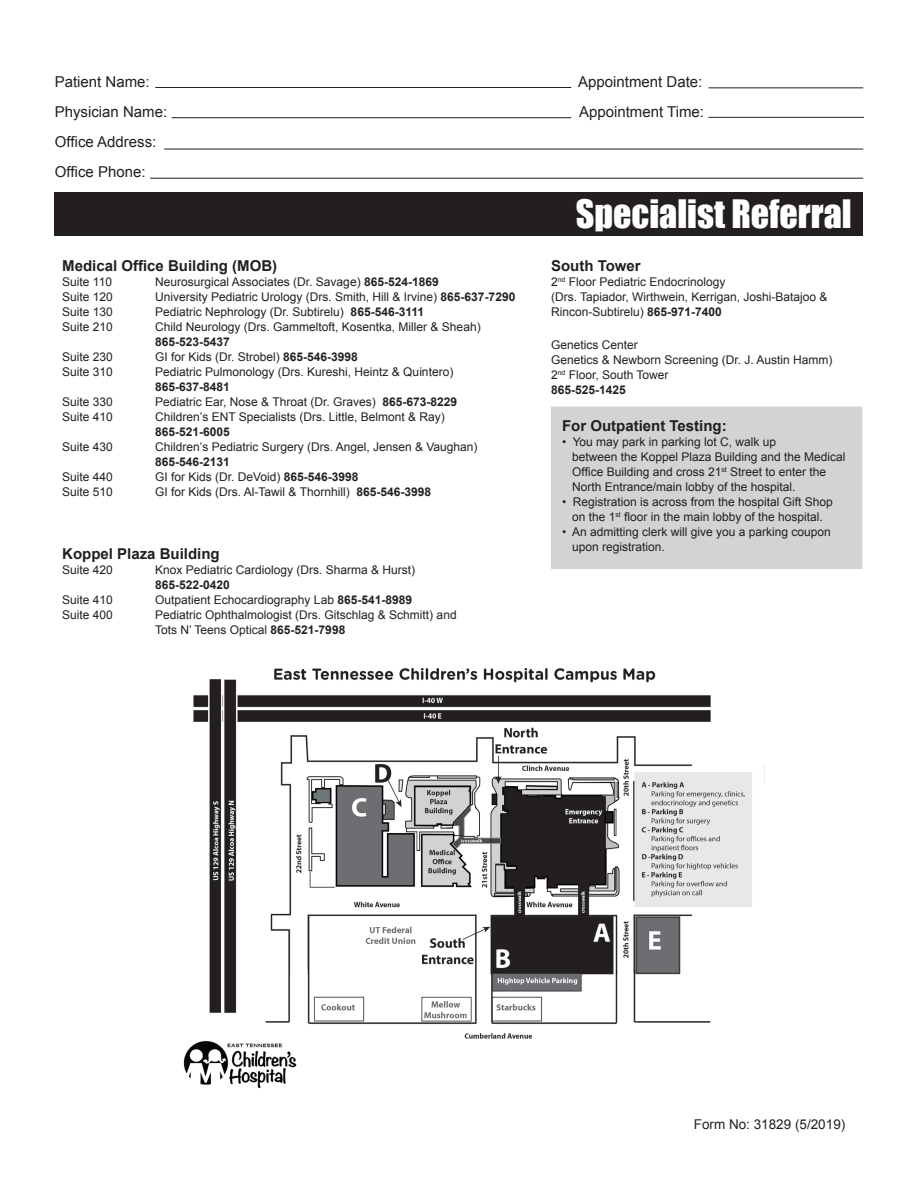
<style>
.page{position:relative;width:918px;height:1188px;background:#fff}
.page>*{position:absolute;margin:0;border:0;box-sizing:border-box;transform-origin:0 0}
.t1{font:36px "Impact";color:#fff}
.t2{font:15px "Arial";color:#231f20}
.t3{font:700 15px "Arial";color:#231f20}
.t4{font:13.5px "Arial";color:#231f20}
.t5{font:12px/15px "Arial";color:#231f20;text-align:center}
.t6{font:700 12px "Arial";color:#231f20}
.s1{font-weight:700}
</style>
<div class="page">
<div style="left:55px;top:193px;width:808px;height:43px;background:#231f20"></div>
<hr style="left:155px;top:87px;width:416px;height:1px;background:#231f20">
<hr style="left:708px;top:87px;width:155px;height:1px;background:#231f20">
<hr style="left:172px;top:117px;width:399px;height:1px;background:#231f20">
<hr style="left:708px;top:117px;width:156px;height:1px;background:#231f20">
<hr style="left:164px;top:149px;width:699px;height:1px;background:#231f20">
<hr style="left:150px;top:178px;width:713px;height:1px;background:#231f20">
<div style="left:552px;top:407px;width:310px;height:161px;background:#d3d3d3"></div>
<img style="left:183px;top:667px;width:582px;height:422px">
<div style="left:645px;top:1074px;width:103px;height:31px;background:#fff"></div>
<p class="t2" style="left:55px;top:72px;width:97px">Patient Name:</p>
<p class="t2" style="left:578px;top:72px;width:126px">Appointment Date:</p>
<p class="t2" style="left:55px;top:102px;width:114px">Physician Name:</p>
<p class="t2" style="left:579px;top:102px;width:127px">Appointment Time:</p>
<p class="t2" style="left:55px;top:132px;width:103px">Office Address:</p>
<p class="t2" style="left:55px;top:162px;width:92px">Office Phone:</p>
<p class="t3" style="left:62px;top:256px;width:217px">Medical Office Building (MOB)</p>
<p class="t5" style="left:62px;top:275px;width:51px">Suite 110</p>
<p class="t5" style="left:155px;top:275px;width:285px">Neurosurgical Associates (Dr. Savage) <span class="s1">865-524-1869</span></p>
<p class="t5" style="left:62px;top:290px;width:52px">Suite 120</p>
<p class="t5" style="left:155px;top:290px;width:362px">University Pediatric Urology (Drs. Smith, Hill &amp; Irvine) <span class="s1">865-637-7290</span></p>
<p class="t5" style="left:62px;top:305px;width:52px">Suite 130</p>
<p class="t5" style="left:155px;top:305px;width:270px">Pediatric Nephrology (Dr. Subtirelu) <span class="s1">865-546-3111</span></p>
<p class="t5" style="left:62px;top:320px;width:52px">Suite 210</p>
<p class="t5" style="left:155px;top:320px;width:327px">Child Neurology (Drs. Gammeltoft, Kosentka, Miller &amp; Sheah)</p>
<p class="t6" style="left:155px;top:334px;width:76px">865-523-5437</p>
<p class="t5" style="left:62px;top:350px;width:52px">Suite 230</p>
<p class="t5" style="left:155px;top:350px;width:204px">GI for Kids (Dr. Strobel) <span class="s1">865-546-3998</span></p>
<p class="t5" style="left:62px;top:365px;width:52px">Suite 310</p>
<p class="t5" style="left:155px;top:365px;width:300px">Pediatric Pulmonology (Drs. Kureshi, Heintz &amp; Quintero)</p>
<p class="t6" style="left:155px;top:379px;width:76px">865-637-8481</p>
<p class="t5" style="left:62px;top:395px;width:52px">Suite 330</p>
<p class="t5" style="left:155px;top:395px;width:303px">Pediatric Ear, Nose &amp; Throat (Dr. Graves) <span class="s1">865-673-8229</span></p>
<p class="t5" style="left:62px;top:410px;width:52px">Suite 410</p>
<p class="t5" style="left:155px;top:410px;width:291px">Children’s ENT Specialists (Drs. Little, Belmont &amp; Ray)</p>
<p class="t6" style="left:155px;top:424px;width:76px">865-521-6005</p>
<p class="t5" style="left:62px;top:440px;width:52px">Suite 430</p>
<p class="t5" style="left:155px;top:440px;width:324px">Children’s Pediatric Surgery (Drs. Angel, Jensen &amp; Vaughan)</p>
<p class="t6" style="left:155px;top:454px;width:76px">865-546-2131</p>
<p class="t5" style="left:62px;top:470px;width:52px">Suite 440</p>
<p class="t5" style="left:155px;top:470px;width:205px">GI for Kids (Dr. DeVoid) <span class="s1">865-546-3998</span></p>
<p class="t5" style="left:62px;top:485px;width:52px">Suite 510</p>
<p class="t5" style="left:155px;top:485px;width:277px">GI for Kids (Drs. Al-Tawil &amp; Thornhill) <span class="s1">865-546-3998</span></p>
<p class="t3" style="left:62px;top:543px;width:159px">Koppel Plaza Building</p>
<p class="t5" style="left:62px;top:562px;width:52px">Suite 420</p>
<p class="t5" style="left:155px;top:562px;width:262px">Knox Pediatric Cardiology (Drs. Sharma &amp; Hurst)</p>
<p class="t6" style="left:155px;top:576px;width:76px">865-522-0420</p>
<p class="t5" style="left:62px;top:592px;width:52px">Suite 410</p>
<p class="t5" style="left:155px;top:592px;width:258px">Outpatient Echocardiography Lab <span class="s1">865-541-8989</span></p>
<p class="t5" style="left:62px;top:607px;width:52px">Suite 400</p>
<p class="t5" style="left:155px;top:607px;width:303px">Pediatric Ophthalmologist (Drs. Gitschlag &amp; Schmitt) and</p>
<p class="t5" style="left:155px;top:622px;width:192px">Tots N’ Teens Optical <span class="s1">865-521-7998</span></p>
<p class="t1" style="left:576px;top:186px;width:277px">Specialist Referral</p>
<p class="t3" style="left:551px;top:256px;width:91px">South Tower</p>
<p class="t5" style="left:551px;top:275px;width:176px">2<sup>nd</sup> Floor Pediatric Endocrinology</p>
<p class="t5" style="left:551px;top:290px;width:278px;text-align:left">(Drs. Tapiador, Wirthwein, Kerrigan, Joshi-Batajoo &amp;<br>Rincon-Subtirelu) <span class="s1">865-971-7400</span></p>
<p class="t5" style="left:551px;top:338px;width:88px">Genetics Center</p>
<p class="t5" style="left:551px;top:353px;width:283px">Genetics &amp; Newborn Screening (Dr. J. Austin Hamm)</p>
<p class="t5" style="left:551px;top:368px;width:119px">2<sup>nd</sup> Floor, South Tower</p>
<p class="t6" style="left:551px;top:382px;width:76px">865-525-1425</p>
<p class="t3" style="left:562px;top:415px;width:166px">For Outpatient Testing:</p>
<p class="t5" style="left:562px;top:434px;width:216px">• You may park in parking lot C, walk up</p>
<p class="t5" style="left:572px;top:449px;width:275px">between the Koppel Plaza Building and the Medical</p>
<p class="t5" style="left:572px;top:464px;width:256px">Office Building and cross 21<sup>st</sup> Street to enter the</p>
<p class="t5" style="left:572px;top:479px;width:225px">North Entrance/main lobby of the hospital.</p>
<p class="t5" style="left:562px;top:494px;width:272px">• Registration is across from the hospital Gift Shop on the 1<sup>st</sup> floor in the main lobby of the hospital.</p>
<p class="t5" style="left:562px;top:524px;width:270px">• An admitting clerk will give you a parking coupon</p>
<p class="t5" style="left:572px;top:539px;width:94px">upon registration.</p>
<p class="t4" style="left:694px;top:1115px;width:153px">Form No: 31829 (5/2019)</p>
</div>
